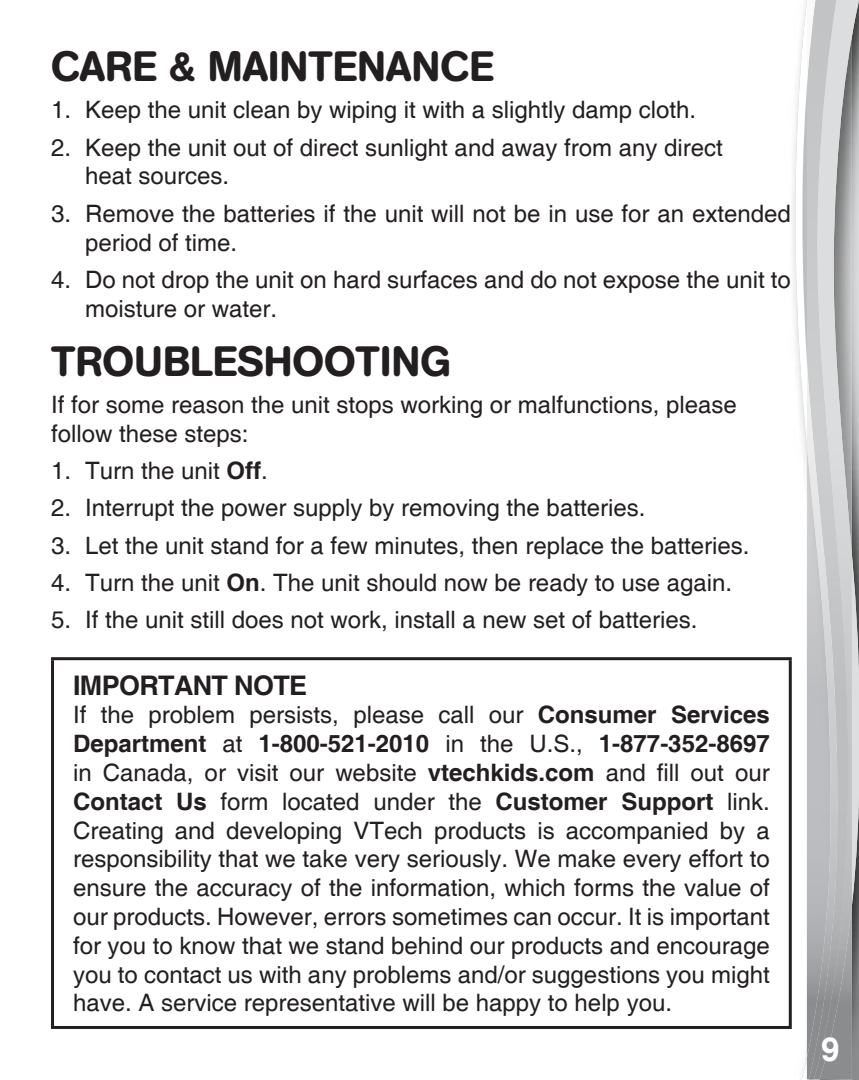
<style>
.page{position:relative;width:859px;height:1080px;background:#fff}
.page>*{position:absolute;margin:0;border:0;box-sizing:border-box;transform-origin:0 0}
.Headline{font:500 42px "AG Book Rounded";color:#231f20}
.t1{font:700 33px "Helvetica";color:#fff}
.body{font:700 27px "Helvetica";letter-spacing:-.025em;color:#231f20}
.NOTE{font:24px/28.8px "Helvetica";color:#231f20}
.body-2{font:24px/28.8px "Helvetica";color:#231f20}
.s1{font-weight:700}
</style>
<div class="page">
<svg style="left:795px;top:0;width:12px;height:1080px"></svg>
<svg style="left:807px;top:0;width:52px;height:1080px;background:#a5a6a7"></svg>
<img style="left:850px;top:0;width:2px;height:1079px">
<img style="left:840px;top:0;width:10px;height:1079px">
<img style="left:807px;top:0;width:33px;height:1079px">
<hr style="left:51px;top:657px;width:741px;height:3px;background:#231f20">
<hr style="left:51px;top:660px;width:3px;height:366px;background:#231f20">
<hr style="left:789px;top:660px;width:3px;height:366px;background:#231f20">
<hr style="left:51px;top:1026px;width:741px;height:3px;background:#231f20">
<p class="Headline" style="left:51px;top:42px;width:444px">CARE &amp; MAINTENANCE</p>
<p class="NOTE" style="left:51px;top:96px;width:646px">1. Keep the unit clean by wiping it with a slightly damp cloth.</p>
<p class="NOTE" style="left:51px;top:134px;width:673px">2. Keep the unit out of direct sunlight and away from any direct</p>
<p class="NOTE" style="left:85px;top:163px;width:146px">heat sources.</p>
<p class="NOTE" style="left:85px;top:200px;width:707px;text-indent:-34px">3. Remove the batteries if the unit will not be in use for an extended period of time.</p>
<p class="NOTE" style="left:85px;top:266px;width:707px;text-indent:-34px">4. Do not drop the unit on hard surfaces and do not expose the unit to moisture or water.</p>
<p class="Headline" style="left:51px;top:336px;width:401px">TROUBLESHOOTING</p>
<p class="body-2" style="left:51px;top:391px;width:687px">If for some reason the unit stops working or malfunctions, please follow these steps:</p>
<p class="body-2" style="left:51px;top:457px;width:218px">1. Turn the unit <span class="s1">Off</span>.</p>
<p class="body-2" style="left:51px;top:494px;width:596px">2. Interrupt the power supply by removing the batteries.</p>
<p class="body-2" style="left:51px;top:532px;width:700px">3. Let the unit stand for a few minutes, then replace the batteries.</p>
<p class="body-2" style="left:51px;top:569px;width:683px">4. Turn the unit <span class="s1">On</span>. The unit should now be ready to use again.</p>
<p class="body-2" style="left:51px;top:606px;width:648px">5. If the unit still does not work, install a new set of batteries.</p>
<p class="body" style="left:73px;top:669px;width:236px">IMPORTANT NOTE</p>
<p class="NOTE" style="left:73px;top:701px;width:698px;text-align:justify">If the problem persists, please call our <span class="s1">Consumer Services Department</span> at <span class="s1">1-800-521-2010</span> in the U.S., <span class="s1">1-877-352-8697 </span>in Canada, or visit our website <span class="s1">vtechkids.com</span> and fill out our <span class="s1">Contact Us</span> form located under the <span class="s1">Customer Support</span> link.<br>Creating and developing VTech products is accompanied by a responsibility that we take very seriously. We make every effort to ensure the accuracy of the information, which forms the value of our products. However, errors sometimes can occur. It is important for you to know that we stand behind our products and encourage you to contact us with any problems and/or suggestions you might have. A service representative will be happy to help you.</p>
<h2 class="t1" style="left:821px;top:1029px;width:20px">9</h2>
</div>
